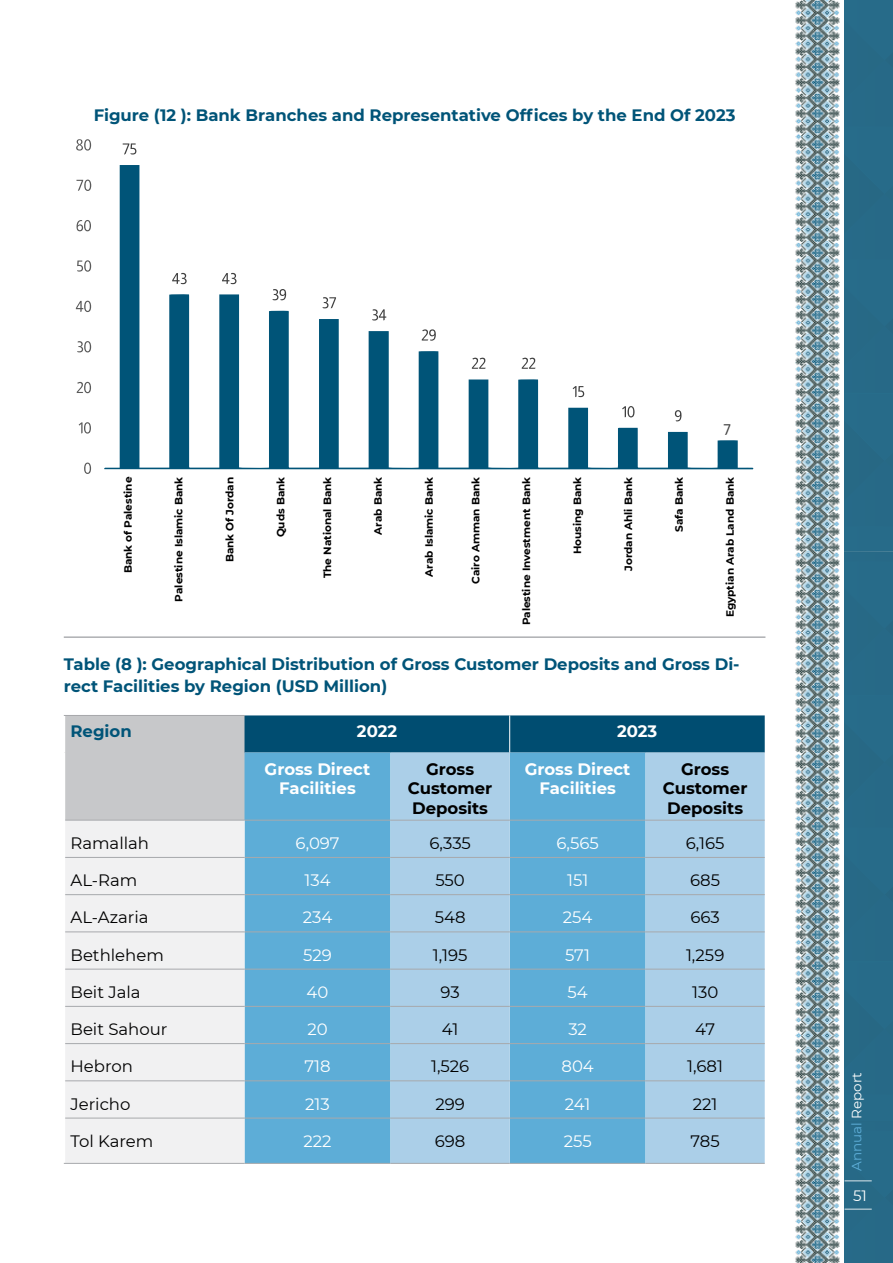
<style>
.page{position:relative;width:893px;height:1263px;background:#fff}
.page>*{position:absolute;margin:0;border:0;box-sizing:border-box;transform-origin:0 0}
.t1{font:700 16.5px/22.5px "Montserrat";color:#005478}
.t2{font:16.5px "Montserrat";color:#000}
.t3{font:16.5px "Montserrat";color:#fff}
.t4{font:700 16.5px/19.8px "Montserrat";color:#fff;text-align:center}
.t5{font:700 16.5px/19.8px "Montserrat";color:#000;text-align:center}
.t6{font:15px "Montserrat";color:#fff}
.t7{font:15px "Almarai";color:#404040}
.t8{font:13.5px "Montserrat";color:#5dadd7}
.t9{font:700 10.5px "Montserrat";color:#000}
.s1{color:#fff}
</style>
<div class="page">
<svg style="left:892px;top:0;width:1px;height:1263px"></svg>
<img style="left:765px;top:0;width:127px;height:1263px">
<hr style="left:64px;top:636px;width:701px;height:2px;background:#a7a9ac">
<div style="left:65px;top:715px;width:180px;height:105px;background:#c7c8ca"></div>
<div style="left:245px;top:715px;width:520px;height:37px;background:#004d71"></div>
<div style="left:245px;top:752px;width:145px;height:411px;background:#5dadd7"></div>
<svg style="left:390px;top:752px;width:375px;height:411px;fill:#abcfe8"></svg>
<div style="left:65px;top:821px;width:180px;height:342px;background:#f1f1f2"></div>
<hr style="left:64px;top:715px;width:181px;height:1px;background:#a7a9ac">
<hr style="left:65px;top:820px;width:180px;height:1px;background:#a7a9ac">
<hr style="left:64px;top:1163px;width:181px;height:1px;background:#a7a9ac">
<hr style="left:65px;top:857px;width:180px;height:1px;background:#a7a9ac">
<hr style="left:65px;top:894px;width:180px;height:1px;background:#a7a9ac">
<hr style="left:65px;top:931px;width:180px;height:1px;background:#a7a9ac">
<hr style="left:65px;top:969px;width:180px;height:1px;background:#a7a9ac">
<hr style="left:65px;top:1006px;width:180px;height:1px;background:#a7a9ac">
<hr style="left:65px;top:1043px;width:180px;height:1px;background:#a7a9ac">
<hr style="left:65px;top:1080px;width:180px;height:1px;background:#a7a9ac">
<hr style="left:65px;top:1118px;width:180px;height:1px;background:#a7a9ac">
<hr style="left:245px;top:1163px;width:145px;height:1px;background:#a7a9ac">
<hr style="left:245px;top:857px;width:145px;height:1px;background:#a7a9ac">
<hr style="left:245px;top:894px;width:145px;height:1px;background:#a7a9ac">
<hr style="left:245px;top:931px;width:145px;height:1px;background:#a7a9ac">
<hr style="left:245px;top:969px;width:145px;height:1px;background:#a7a9ac">
<hr style="left:245px;top:1006px;width:145px;height:1px;background:#a7a9ac">
<hr style="left:245px;top:1043px;width:145px;height:1px;background:#a7a9ac">
<hr style="left:245px;top:1080px;width:145px;height:1px;background:#a7a9ac">
<hr style="left:245px;top:1118px;width:145px;height:1px;background:#a7a9ac">
<hr style="left:510px;top:1163px;width:135px;height:1px;background:#a7a9ac">
<hr style="left:510px;top:857px;width:135px;height:1px;background:#a7a9ac">
<hr style="left:510px;top:894px;width:135px;height:1px;background:#a7a9ac">
<hr style="left:510px;top:931px;width:135px;height:1px;background:#a7a9ac">
<hr style="left:510px;top:969px;width:135px;height:1px;background:#a7a9ac">
<hr style="left:510px;top:1006px;width:135px;height:1px;background:#a7a9ac">
<hr style="left:510px;top:1043px;width:135px;height:1px;background:#a7a9ac">
<hr style="left:510px;top:1080px;width:135px;height:1px;background:#a7a9ac">
<hr style="left:510px;top:1118px;width:135px;height:1px;background:#a7a9ac">
<hr style="left:390px;top:1163px;width:120px;height:1px;background:#a7a9ac">
<hr style="left:390px;top:857px;width:120px;height:1px;background:#a7a9ac">
<hr style="left:390px;top:894px;width:120px;height:1px;background:#a7a9ac">
<hr style="left:390px;top:931px;width:120px;height:1px;background:#a7a9ac">
<hr style="left:390px;top:969px;width:120px;height:1px;background:#a7a9ac">
<hr style="left:390px;top:1006px;width:120px;height:1px;background:#a7a9ac">
<hr style="left:390px;top:1043px;width:120px;height:1px;background:#a7a9ac">
<hr style="left:390px;top:1080px;width:120px;height:1px;background:#a7a9ac">
<hr style="left:390px;top:1118px;width:120px;height:1px;background:#a7a9ac">
<hr style="left:645px;top:1163px;width:120px;height:1px;background:#a7a9ac">
<hr style="left:645px;top:857px;width:120px;height:1px;background:#a7a9ac">
<hr style="left:645px;top:894px;width:120px;height:1px;background:#a7a9ac">
<hr style="left:645px;top:931px;width:120px;height:1px;background:#a7a9ac">
<hr style="left:645px;top:969px;width:120px;height:1px;background:#a7a9ac">
<hr style="left:645px;top:1006px;width:120px;height:1px;background:#a7a9ac">
<hr style="left:645px;top:1043px;width:120px;height:1px;background:#a7a9ac">
<hr style="left:645px;top:1080px;width:120px;height:1px;background:#a7a9ac">
<hr style="left:645px;top:1118px;width:120px;height:1px;background:#a7a9ac">
<hr style="left:245px;top:820px;width:145px;height:1px;background:#a7a9ac">
<hr style="left:390px;top:820px;width:120px;height:1px;background:#a7a9ac">
<hr style="left:510px;top:820px;width:135px;height:1px;background:#a7a9ac">
<hr style="left:645px;top:820px;width:120px;height:1px;background:#a7a9ac">
<hr style="left:509px;top:715px;width:1px;height:37px;background:#fff">
<svg style="left:104px;top:165px;width:649px;height:304px"></svg>
<svg style="left:84px;top:463px;width:7px;height:11px"></svg>
<svg style="left:79px;top:422px;width:12px;height:12px"></svg>
<svg style="left:77px;top:382px;width:14px;height:11px"></svg>
<svg style="left:77px;top:341px;width:14px;height:11px"></svg>
<svg style="left:76px;top:301px;width:15px;height:11px"></svg>
<svg style="left:77px;top:260px;width:14px;height:12px"></svg>
<svg style="left:77px;top:220px;width:14px;height:11px"></svg>
<svg style="left:76px;top:180px;width:15px;height:11px"></svg>
<svg style="left:76px;top:139px;width:15px;height:12px"></svg>
<svg style="left:123px;top:143px;width:13px;height:12px"></svg>
<svg style="left:172px;top:273px;width:15px;height:11px"></svg>
<svg style="left:222px;top:273px;width:14px;height:11px"></svg>
<svg style="left:273px;top:289px;width:13px;height:11px"></svg>
<svg style="left:323px;top:297px;width:13px;height:11px"></svg>
<svg style="left:372px;top:309px;width:14px;height:11px"></svg>
<svg style="left:422px;top:329px;width:14px;height:12px"></svg>
<svg style="left:472px;top:358px;width:14px;height:11px"></svg>
<svg style="left:522px;top:358px;width:13px;height:11px"></svg>
<svg style="left:573px;top:386px;width:11px;height:11px"></svg>
<svg style="left:622px;top:406px;width:12px;height:11px"></svg>
<svg style="left:675px;top:410px;width:6px;height:11px"></svg>
<h1 class="t1" style="left:94px;top:103px;width:643px">Figure (12 ): Bank Branches and Representative Offices by the End Of 2023</h1>
<h2 class="t7" style="left:723px;top:418px;width:9px">7</h2>
<p class="t9" style="left:120px;top:573px;width:98px;rotate:-90deg">Bank of Palestine</p>
<p class="t9" style="left:171px;top:601px;width:126px;rotate:-90deg">Palestine Islamic Bank</p>
<p class="t9" style="left:222px;top:562px;width:87px;rotate:-90deg">Bank Of Jordan</p>
<p class="t9" style="left:273px;top:537px;width:62px;rotate:-90deg">Quds Bank</p>
<p class="t9" style="left:320px;top:578px;width:103px;rotate:-90deg">The National Bank</p>
<p class="t9" style="left:371px;top:535px;width:59px;rotate:-90deg">Arab Bank</p>
<p class="t9" style="left:421px;top:577px;width:101px;rotate:-90deg">Arab Islamic Bank</p>
<p class="t9" style="left:468px;top:584px;width:109px;rotate:-90deg">Cairo Amman Bank</p>
<p class="t9" style="left:519px;top:625px;width:150px;rotate:-90deg">Palestine Investment Bank</p>
<p class="t9" style="left:570px;top:554px;width:79px;rotate:-90deg">Housing Bank</p>
<p class="t9" style="left:621px;top:571px;width:96px;rotate:-90deg">Jordan Ahli Bank</p>
<p class="t9" style="left:672px;top:532px;width:57px;rotate:-90deg">Safa Bank</p>
<p class="t9" style="left:722px;top:617px;width:142px;rotate:-90deg">Egyptian Arab Land Bank</p>
<h1 class="t1" style="left:64px;top:652px;width:677px">Table (8 ): Geographical Distribution of Gross Customer Deposits and Gross Di&shy;rect Facilities by Region (USD Million)</h1>
<h1 class="t1" style="left:71px;top:719px;width:63px">Region</h1>
<h1 class="t4" style="left:357px;top:721px;width:42px">2022</h1>
<h1 class="t4" style="left:617px;top:721px;width:42px">2023</h1>
<h1 class="t4" style="left:265px;top:758px;width:107px">Gross Direct<br>Facilities</h1>
<h1 class="t5" style="left:408px;top:758px;width:86px">Gross<br>Customer<br>Deposits</h1>
<h1 class="t4" style="left:525px;top:758px;width:107px">Gross Direct<br>Facilities</h1>
<h1 class="t5" style="left:663px;top:758px;width:86px">Gross<br>Customer<br>Deposits</h1>
<h1 class="t2" style="left:71px;top:832px;width:80px">Ramallah</h1>
<h1 class="t3" style="left:295px;top:832px;width:46px">6,097</h1>
<h1 class="t2" style="left:429px;top:832px;width:43px">6,335</h1>
<h1 class="t3" style="left:556px;top:832px;width:44px">6,565</h1>
<h1 class="t2" style="left:686px;top:832px;width:40px">6,165</h1>
<h1 class="t2" style="left:71px;top:869px;width:68px">AL-Ram</h1>
<h1 class="t3" style="left:304px;top:869px;width:28px">134</h1>
<h1 class="t2" style="left:435px;top:869px;width:31px">550</h1>
<h1 class="t3" style="left:567px;top:869px;width:23px">151</h1>
<h1 class="t2" style="left:690px;top:869px;width:31px">685</h1>
<h1 class="t2" style="left:71px;top:906px;width:80px">AL-Azaria</h1>
<h1 class="t3" style="left:303px;top:906px;width:31px">234</h1>
<h1 class="t2" style="left:435px;top:906px;width:32px">548</h1>
<h1 class="t3" style="left:563px;top:906px;width:31px">254</h1>
<h1 class="t2" style="left:690px;top:906px;width:31px">663</h1>
<h1 class="t2" style="left:71px;top:943px;width:95px">Bethlehem</h1>
<h1 class="t3" style="left:303px;top:943px;width:30px">529</h1>
<h1 class="t2" style="left:433px;top:943px;width:36px">1,195</h1>
<h1 class="t3" style="left:565px;top:943px;width:26px">571</h1>
<h1 class="t2" style="left:686px;top:943px;width:40px">1,259</h1>
<h1 class="t2" style="left:71px;top:981px;width:72px">Beit Jala</h1>
<h1 class="t3" style="left:307px;top:981px;width:23px">40</h1>
<h1 class="t2" style="left:441px;top:981px;width:21px">93</h1>
<h1 class="t3" style="left:568px;top:981px;width:22px">54</h1>
<h1 class="t2" style="left:692px;top:981px;width:28px">130</h1>
<h1 class="t2" style="left:71px;top:1018px;width:99px">Beit Sahour</h1>
<h1 class="t3" style="left:307px;top:1018px;width:22px">20</h1>
<h1 class="t2" style="left:442px;top:1018px;width:18px">41</h1>
<h1 class="t3" style="left:568px;top:1018px;width:20px">32</h1>
<h1 class="t2" style="left:695px;top:1018px;width:21px">47</h1>
<h1 class="t2" style="left:71px;top:1055px;width:64px">Hebron</h1>
<h1 class="t3" style="left:304px;top:1055px;width:28px">718</h1>
<h1 class="t2" style="left:431px;top:1055px;width:40px">1,526</h1>
<h1 class="t3" style="left:561px;top:1055px;width:34px">804</h1>
<h1 class="t2" style="left:687px;top:1055px;width:37px">1,681</h1>
<h1 class="t2" style="left:71px;top:1092px;width:61px">Jericho</h1>
<h1 class="t3" style="left:305px;top:1092px;width:26px">213</h1>
<h1 class="t2" style="left:435px;top:1092px;width:31px">299</h1>
<h1 class="t3" style="left:565px;top:1092px;width:27px">241</h1>
<h1 class="t2" style="left:693px;top:1092px;width:26px">221</h1>
<h1 class="t2" style="left:71px;top:1129px;width:84px">Tol Karem</h1>
<h1 class="t3" style="left:304px;top:1129px;width:30px">222</h1>
<h1 class="t2" style="left:435px;top:1129px;width:32px">698</h1>
<h1 class="t3" style="left:564px;top:1129px;width:29px">255</h1>
<h1 class="t2" style="left:691px;top:1129px;width:31px">785</h1>
<p class="t8" style="left:847px;top:1171px;width:100px;rotate:-90deg">Annual <span class="s1">Report</span></p>
<h2 class="t6" style="left:853px;top:1185px;width:15px">51</h2>
</div>
